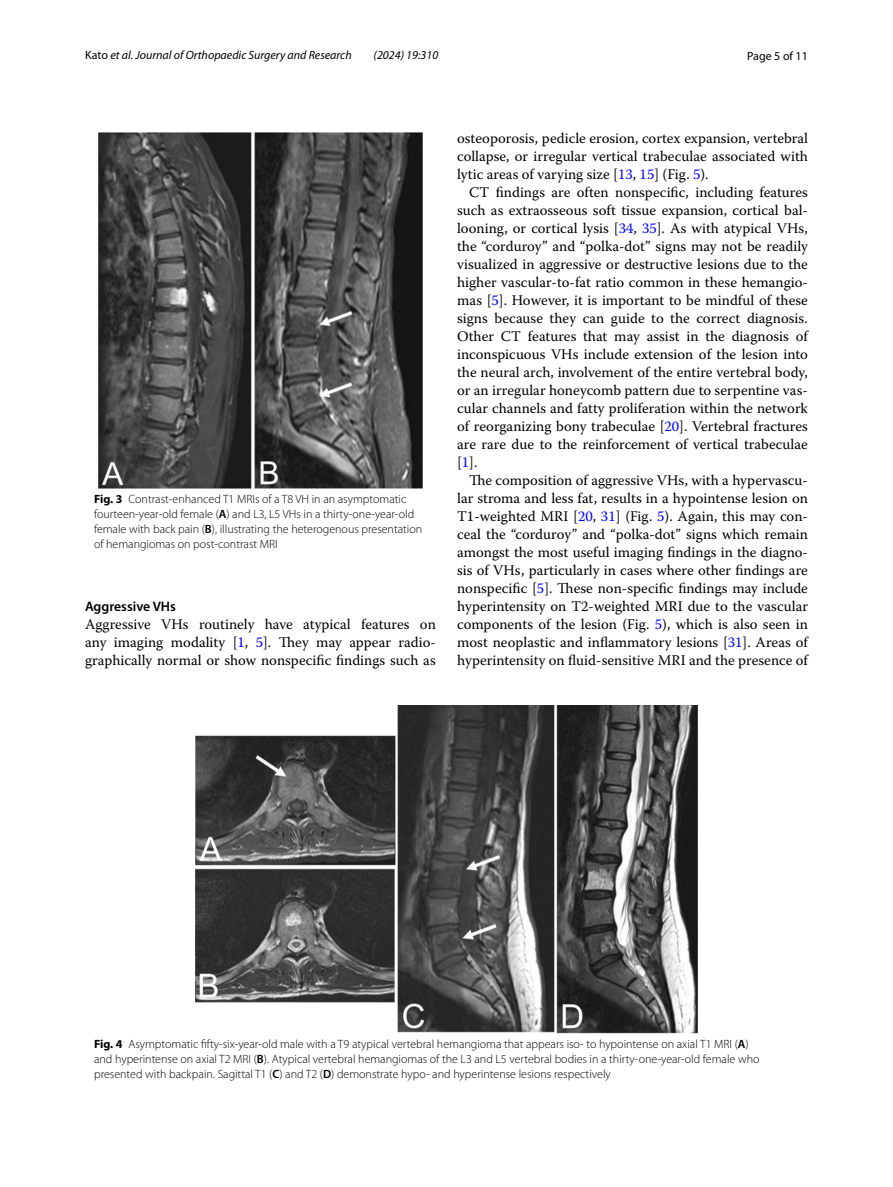
<style>
.page{position:relative;width:893px;height:1187px;background:#fff}
.page>*{position:absolute;margin:0;border:0;box-sizing:border-box;transform-origin:0 0}
.t1{font:14.7px/18px "Warnock Pro";color:#000;text-align:justify}
.t2{font:600 13.8px "Myriad Pro";color:#000}
.t3{font:300 12px/15px "Myriad Pro";color:#000}
.t4{font:italic 12px "Myriad Pro";color:#000}
.t5{font:12px "Myriad Pro";color:#000}
.s1{font-style:normal}
.s2{font-weight:700}
.s3{font-weight:600}
.s4{color:#00f}
</style>
<div class="page">
<img style="left:99px;top:133px;width:323px;height:355px">
<img style="left:196px;top:705px;width:501px;height:327px">
<p class="t4" style="left:85px;top:48px;width:268px"><span class="s1">Kato</span> et al. Journal of Orthopaedic Surgery and Research</p>
<p class="t4" style="left:374px;top:48px;width:66px">(2024) 19:310</p>
<p class="t5" style="left:747px;top:48px;width:62px">Page 5 of 11</p>
<p class="t3" style="left:94px;top:492px;width:330px"><span class="s2">Fig. 3</span> Contrast-enhanced T1 MRIs of a T8 VH in an asymptomatic fourteen-year-old female (<span class="s3">A</span>) and L3, L5 VHs in a thirty-one-year-old female with back pain (<span class="s3">B</span>), illustrating the heterogenous presentation of hemangiomas on post-contrast MRI</p>
<p class="t2" style="left:85px;top:597px;width:92px">Aggressive VHs</p>
<p class="t1" style="left:85px;top:615px;width:352px">Aggressive VHs routinely have atypical features on any imaging modality [<span class="s4">1</span>, <span class="s4">5</span>]. They may appear radio&shy;graphically normal or show nonspecific findings such as</p>
<p class="t1" style="left:457px;top:128px;width:352px">osteoporosis, pedicle erosion, cortex expansion, vertebral collapse, or irregular vertical trabeculae associated with lytic areas of varying size [<span class="s4">13</span>, <span class="s4">15</span>] (Fig. <span class="s4">5</span>).</p>
<p class="t1" style="left:457px;top:182px;width:352px;text-indent:12px">CT findings are often nonspecific, including features such as extraosseous soft tissue expansion, cortical bal&shy;looning, or cortical lysis [<span class="s4">34</span>, <span class="s4">35</span>]. As with atypical VHs, the “corduroy” and “polka-dot” signs may not be readily visualized in aggressive or destructive lesions due to the higher vascular-to-fat ratio common in these hemangio&shy;mas [<span class="s4">5</span>]. However, it is important to be mindful of these signs because they can guide to the correct diagnosis.<br>Other CT features that may assist in the diagnosis of inconspicuous VHs include extension of the lesion into the neural arch, involvement of the entire vertebral body, or an irregular honeycomb pattern due to serpentine vas&shy;cular channels and fatty proliferation within the network of reorganizing bony trabeculae [<span class="s4">20</span>]. Vertebral fractures are rare due to the reinforcement of vertical trabeculae [<span class="s4">1</span>].</p>
<p class="t1" style="left:457px;top:470px;width:352px;text-indent:12px">The composition of aggressive VHs, with a hypervascu&shy;lar stroma and less fat, results in a hypointense lesion on T1-weighted MRI [<span class="s4">20</span>, <span class="s4">31</span>] (Fig. <span class="s4">5</span>). Again, this may con&shy;ceal the “corduroy” and “polka-dot” signs which remain amongst the most useful imaging findings in the diagno&shy;sis of VHs, particularly in cases where other findings are nonspecific [<span class="s4">5</span>]. These non-specific findings may include hyperintensity on T2-weighted MRI due to the vascular components of the lesion (Fig. <span class="s4">5</span>), which is also seen in most neoplastic and inflammatory lesions [<span class="s4">31</span>]. Areas of hyperintensity on fluid-sensitive MRI and the presence of</p>
<p class="t3" style="left:94px;top:1036px;width:667px"><span class="s2">Fig. 4</span> Asymptomatic fifty-six-year-old male with a T9 atypical vertebral hemangioma that appears iso- to hypointense on axial T1 MRI (<span class="s3">A</span>) and hyperintense on axial T2 MRI (<span class="s3">B</span>). Atypical vertebral hemangiomas of the L3 and L5 vertebral bodies in a thirty-one-year-old female who presented with backpain. Sagittal T1 (<span class="s3">C</span>) and T2 (<span class="s3">D</span>) demonstrate hypo- and hyperintense lesions respectively</p>
</div>
